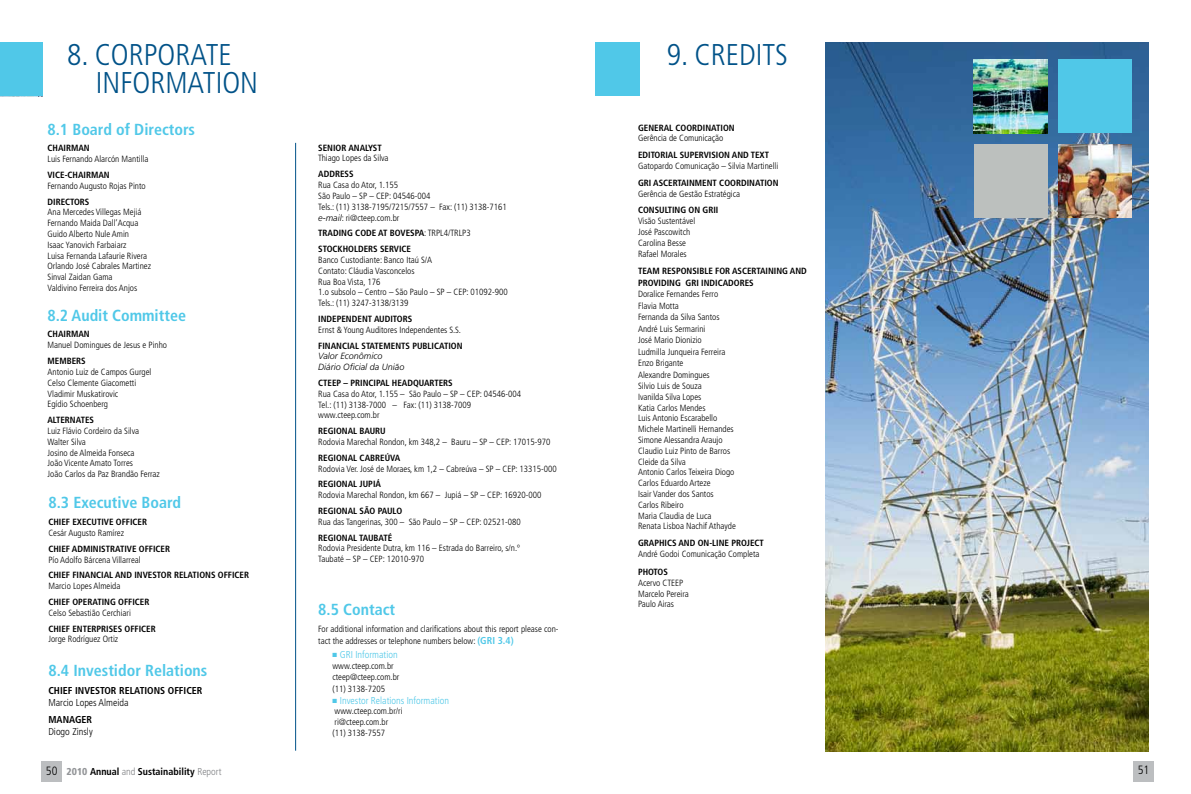
<style>
.page{position:relative;width:1191px;height:794px;background:#fff}
.page>*{position:absolute;margin:0;border:0;box-sizing:border-box;transform-origin:0 0}
.t1{font:300 condensed 30px/28px "Frutiger";color:#005288;text-align:right}
.t2{font:700 condensed 16px "Frutiger";color:#50c8e8}
.t3{font:300 condensed 12px "Frutiger";color:#000}
.t4{font:700 condensed 10px "Frutiger";color:#000}
.t5{font:300 condensed 10px "Frutiger";color:#50c8e8}
.t6{font:300 condensed 10px "Frutiger";color:#000}
.t7{font:300 condensed 9px/10.8px "Frutiger";color:#000}
.t8{font:700 condensed 9px/15.8px "Frutiger";color:#000}
.t9{font:italic 300 9px/10.8px "Frutiger LT Std";color:#000}
.s1{font-family:"Frutiger LT Std";font-style:italic;font-stretch:normal}
.s2{font-weight:300}
.s3{font-weight:700;font-size:10px;color:#50c8e8}
.s4{font-weight:300;font-size:12px}
.s5{font-weight:900;color:#939598}
.s6{font-weight:300;color:#808285}
</style>
<div class="page">
<hr style="left:295px;top:143px;width:1px;height:607px;background:#005288">
<div style="left:595px;top:43px;width:44px;height:53px;background:#50c8e8"></div>
<div style="left:42px;top:761px;width:20px;height:21px;background:#bcbec0"></div>
<div style="left:1133px;top:761px;width:21px;height:21px;background:#bcbec0"></div>
<img style="left:825px;top:43px;width:323px;height:708px">
<div style="left:1058px;top:60px;width:73px;height:73px;background:#50c8e8"></div>
<img style="left:974px;top:60px;width:73px;height:73px">
<div style="left:974px;top:144px;width:73px;height:74px;background:#bcc0be"></div>
<div style="left:0;top:43px;width:43px;height:53px;background:#50c8e8"></div>
<img style="left:1058px;top:144px;width:73px;height:74px">
<h1 class="t1" style="left:67px;top:41px;width:60px">8. Corporate<br>Information</h1>
<h2 class="t2" style="left:47px;top:119px;width:149px">8.1 Board of Directors</h2>
<p class="t8" style="left:47px;top:140px;width:44px">CHAIRMAN</p>
<p class="t7" style="left:47px;top:154px;width:102px">Luis Fernando Alarcón Mantilla</p>
<p class="t8" style="left:47px;top:167px;width:64px">VICE-CHAIRMAN</p>
<p class="t7" style="left:47px;top:180px;width:100px">Fernando Augusto Rojas Pinto</p>
<p class="t8" style="left:47px;top:193px;width:43px">DIRECTORS</p>
<p class="t7" style="left:47px;top:207px;width:105px">Ana Mercedes Villegas Mejiá<br>Fernando Maida Dall’Acqua<br>Guido Alberto Nule Amin<br>Isaac Yanovich Farbaiarz<br>Luisa Fernanda Lafaurie Rivera<br>Orlando José Cabrales Martinez<br>Sinval Zaidan Gama<br>Valdivino Ferreira dos Anjos</p>
<h2 class="t2" style="left:47px;top:306px;width:140px">8.2 Audit Committee</h2>
<p class="t8" style="left:47px;top:326px;width:44px">CHAIRMAN</p>
<p class="t7" style="left:47px;top:340px;width:121px">Manuel Domingues de Jesus e Pinho</p>
<p class="t8" style="left:47px;top:353px;width:40px">MEMBERS</p>
<p class="t7" style="left:47px;top:366px;width:105px">Antonio Luiz de Campos Gurgel<br>Celso Clemente Giacometti<br>Vladimir Muskatirovic<br>Egídio Schoenberg</p>
<p class="t8" style="left:47px;top:412px;width:48px">ALTERNATES</p>
<p class="t7" style="left:47px;top:425px;width:114px">Luiz Flávio Cordeiro da Silva<br>Walter Silva<br>Josino de Almeida Fonseca<br>João Vicente Amato Torres<br>João Carlos da Paz Brandão Ferraz</p>
<h2 class="t2" style="left:48px;top:493px;width:134px">8.3 Executive Board</h2>
<p class="t8" style="left:48px;top:514px;width:100px">CHIEF EXECUTIVE OFFICER</p>
<p class="t7" style="left:48px;top:527px;width:77px">Cesár Augusto Ramírez</p>
<p class="t8" style="left:48px;top:541px;width:123px">CHIEF ADMINISTRATIVE OFFICER</p>
<p class="t7" style="left:48px;top:554px;width:94px">Pío Adolfo Bárcena Villarreal</p>
<p class="t8" style="left:48px;top:567px;width:202px">CHIEF FINANCIAL AND INVESTOR RELATIONS OFFICER</p>
<p class="t7" style="left:48px;top:581px;width:74px">Marcio Lopes Almeida</p>
<p class="t8" style="left:48px;top:594px;width:103px">CHIEF OPERATING OFFICER</p>
<p class="t7" style="left:48px;top:607px;width:84px">Celso Sebastião Cerchiari</p>
<p class="t8" style="left:48px;top:620px;width:109px">CHIEF ENTERPRISES OFFICER</p>
<p class="t7" style="left:48px;top:634px;width:71px">Jorge Rodríguez Ortiz</p>
<h2 class="t2" style="left:48px;top:660px;width:160px">8.4 Investidor Relations</h2>
<p class="t4" style="left:48px;top:684px;width:156px">CHIEF INVESTOR RELATIONS OFFICER</p>
<p class="t6" style="left:48px;top:696px;width:82px">Marcio Lopes Almeida</p>
<p class="t4" style="left:48px;top:713px;width:45px">MANAGER</p>
<p class="t6" style="left:48px;top:725px;width:46px">Diogo Zinsly</p>
<p class="t8" style="left:318px;top:140px;width:65px">SENIOR ANALYST</p>
<p class="t7" style="left:318px;top:153px;width:72px">Thiago Lopes da Silva</p>
<p class="t8" style="left:318px;top:166px;width:37px">ADDRESS</p>
<p class="t7" style="left:318px;top:180px;width:190px">Rua Casa do Ator, 1.155<br>São Paulo – SP – CEP: 04546-004<br>Tels.: (11) 3138-7195/7215/7557 – Fax: (11) 3138-7161 <span class="s1">e-mail</span>: ri@cteep.com.br</p>
<p class="t8" style="left:318px;top:225px;width:154px">TRADING CODE AT BOVESPA<span class="s2">: TRPL4/TRLP3<br></span>STOCKHOLDERS SERVICE</p>
<p class="t7" style="left:318px;top:254px;width:191px">Banco Custodiante: Banco Itaú S/A<br>Contato: Cláudia Vasconcelos<br>Rua Boa Vista, 176<br>1.o subsolo – Centro – São Paulo – SP – CEP: 01092-900<br>Tels.: (11) 3247-3138/3139</p>
<p class="t8" style="left:318px;top:311px;width:95px">INDEPENDENT AUDITORS</p>
<p class="t7" style="left:318px;top:324px;width:144px">Ernst &amp; Young Auditores Independentes S.S.</p>
<p class="t8" style="left:318px;top:337px;width:146px">FINANCIAL STATEMENTS PUBLICATION</p>
<p class="t9" style="left:318px;top:351px;width:88px">Valor Econômico<br>Diário Oficial da União</p>
<p class="t8" style="left:318px;top:375px;width:136px">CTEEP – PRINCIPAL HEADQUARTERS</p>
<p class="t7" style="left:318px;top:388px;width:204px">Rua Casa do Ator, 1.155 – São Paulo – SP – CEP: 04546-004<br>Tel.: (11) 3138-7000 – Fax: (11) 3138-7009 www.cteep.com.br</p>
<p class="t8" style="left:318px;top:423px;width:69px">REGIONAL BAURU</p>
<p class="t7" style="left:318px;top:436px;width:234px">Rodovia Marechal Rondon, km 348,2 – Bauru – SP – CEP: 17015-970</p>
<p class="t8" style="left:318px;top:450px;width:84px">REGIONAL CABREÚVA</p>
<p class="t7" style="left:318px;top:463px;width:240px">Rodovia Ver. José de Moraes, km 1,2 – Cabreúva – SP – CEP: 13315-000</p>
<p class="t8" style="left:318px;top:476px;width:64px">REGIONAL JUPIÁ</p>
<p class="t7" style="left:318px;top:490px;width:225px">Rodovia Marechal Rondon, km 667 – Jupiá – SP – CEP: 16920-000</p>
<p class="t8" style="left:318px;top:503px;width:86px">REGIONAL SÃO PAULO</p>
<p class="t7" style="left:318px;top:516px;width:204px">Rua das Tangerinas, 300 – São Paulo – SP – CEP: 02521-080</p>
<p class="t8" style="left:318px;top:529px;width:75px">REGIONAL TAUBATÉ</p>
<p class="t7" style="left:318px;top:543px;width:203px">Rodovia Presidente Dutra, km 116 – Estrada do Barreiro, s/n.º<br>Taubaté – SP – CEP: 12010-970</p>
<h2 class="t2" style="left:318px;top:600px;width:78px">8.5 Contact</h2>
<p class="t7" style="left:318px;top:623px;width:242px;line-height:12px">For additional information and clarifications about this report please con&shy;tact the addresses or telephone numbers below: <span class="s3">(GRI 3.4)</span></p>
<p class="t5" style="left:332px;top:649px;width:67px">■ GRI Information</p>
<p class="t7" style="left:332px;top:660px;width:68px">www.cteep.com.br cteep@cteep.com.br</p>
<p class="t7" style="left:332px;top:683px;width:54px">(11) 3138-7205</p>
<p class="t5" style="left:332px;top:694px;width:118px">■ Investor Relations Information</p>
<p class="t7" style="left:332px;top:706px;width:72px">www.cteep.com.br/ri ri@cteep.com.br<br>(11) 3138-7557</p>
<h1 class="t1" style="left:667px;top:41px;width:123px">9. CReDITS</h1>
<p class="t8" style="left:638px;top:119px;width:98px">GENERAL COORDINATION</p>
<p class="t7" style="left:638px;top:133px;width:87px">Gerência de Comunicação</p>
<p class="t8" style="left:638px;top:147px;width:133px">EDITORIAL SUPERVISION AND TEXT</p>
<p class="t7" style="left:638px;top:161px;width:142px">Gatopardo Comunicação – Silvia Martinelli</p>
<p class="t8" style="left:638px;top:175px;width:142px">GRI ASCERTAINMENT COORDINATION</p>
<p class="t7" style="left:638px;top:188px;width:103px">Gerência de Gestão Estratégica</p>
<p class="t8" style="left:638px;top:202px;width:82px">CONSULTING ON GRII</p>
<p class="t7" style="left:638px;top:216px;width:59px">Visão Sustentável<br>José Pascowitch<br>Carolina Besse<br>Rafael Morales</p>
<p class="t8" style="left:638px;top:265px;width:170px;line-height:11.5px">TEAM RESPONSIBLE FOR ASCERTAINING AND<br>PROVIDING GRI INDICADORES</p>
<p class="t7" style="left:638px;top:288px;width:89px;line-height:11.6px">Doralice Fernandes Ferro<br>Flavia Motta<br>Fernanda da Silva Santos<br>André Luis Sermarini<br>José Mario Dionizio<br>Ludmilla Junqueira Ferreira<br>Enzo Brigante<br>Alexandre Domingues</p>
<p class="t7" style="left:638px;top:380px;width:99px">Silvio Luis de Souza<br>Ivanilda Silva Lopes<br>Katia Carlos Mendes<br>Luis Antonio Escarabello<br>Michele Martinelli Hernandes<br>Simone Alessandra Araujo<br>Claudio Luiz Pinto de Barros<br>Cleide da Silva<br>Antonio Carlos Teixeira Diogo<br>Carlos Eduardo Arteze<br>Isair Vander dos Santos<br>Carlos Ribeiro<br>Maria Claudia de Luca<br>Renata Lisboa Nachif Athayde</p>
<p class="t8" style="left:638px;top:535px;width:127px">GRAPHICS AND ON-LINE PROJECT</p>
<p class="t7" style="left:638px;top:548px;width:123px">André Godoi Comunicação Completa</p>
<p class="t8" style="left:638px;top:564px;width:31px">PHOTOS</p>
<p class="t7" style="left:638px;top:577px;width:52px">Acervo CTEEP<br>Marcelo Pereira<br>Paulo Airas</p>
<p class="t4" style="left:46px;top:765px;width:177px"><span class="s4">50</span> <span class="s5">2010</span> Annual <span class="s6">and</span> Sustainability <span class="s6">Report</span></p>
<h3 class="t3" style="left:1137px;top:763px;width:13px">51</h3>
</div>
